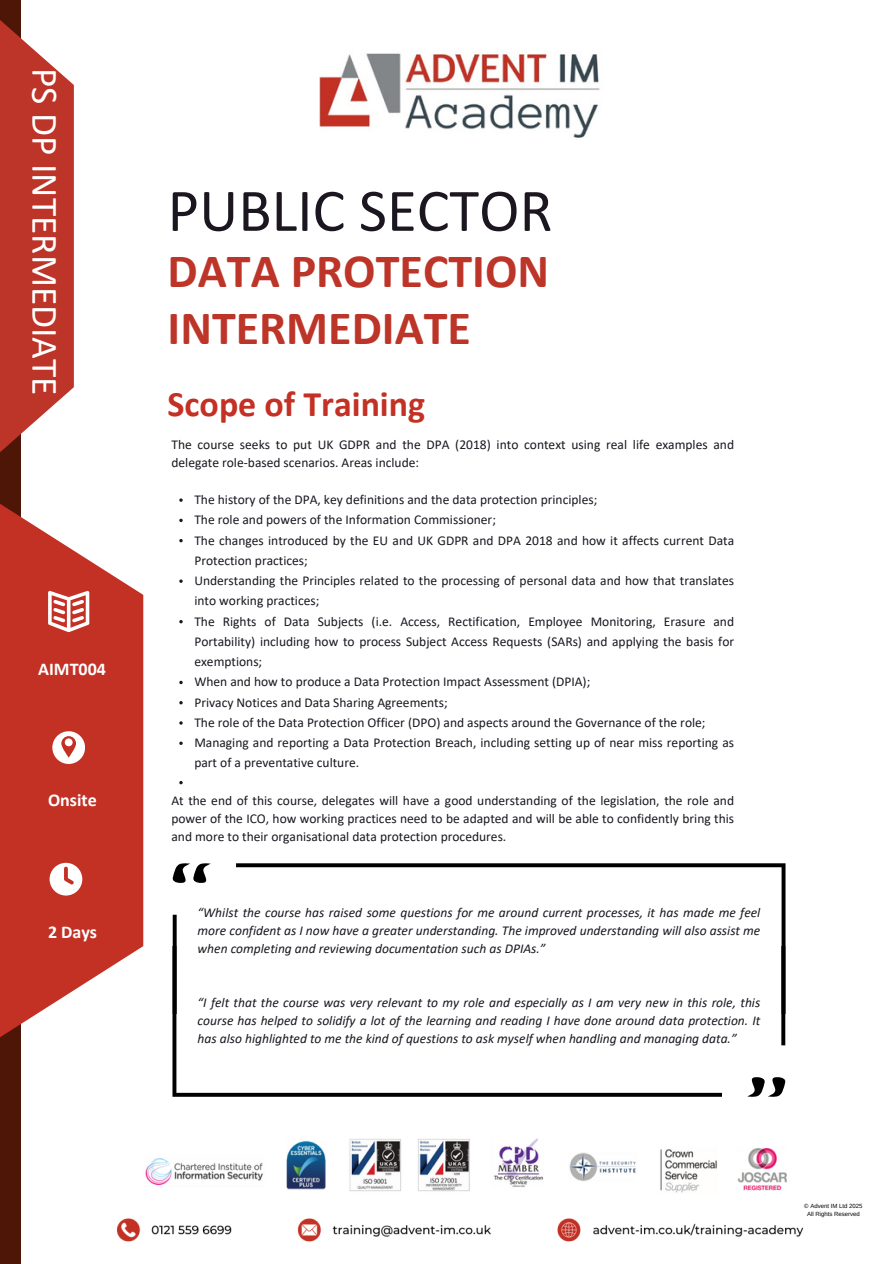
<style>
.page{position:relative;width:894px;height:1264px;background:#fff}
.page>*{position:absolute;margin:0;border:0;box-sizing:border-box;transform-origin:0 0}
.t1{font:61.05px "Calibri";color:#1b161f}
.t2{font:700 48px/57.3px "Calibri";color:#bd3428}
.t3{font:37.5px "Calibri";color:#fff}
.t4{font:700 36px "Calibri";color:#c33024}
.t5{font:700 18px "Calibri";color:#fff}
.t6{font:13.5px/20.2px "Calibri";color:#1b161f}
.t7{font:italic 13.5px/18px "Calibri";color:#1b161f;text-align:justify}
.t8{font:6px "Arimo";color:#000}
</style>
<div class="page">
<div style="left:0;top:0;width:21px;height:1263px;background:#4d1607"></div>
<svg style="left:0;top:20px;width:74px;height:309px;fill:#bd3428"></svg>
<svg style="left:0;top:329px;width:143px;height:708px;fill:#c33024"></svg>
<svg style="left:48px;top:591px;width:41px;height:41px"></svg>
<svg style="left:52px;top:731px;width:33px;height:32px"></svg>
<svg style="left:50px;top:862px;width:32px;height:33px"></svg>
<svg style="left:179px;top:498px;width:4px;height:4px"></svg>
<svg style="left:179px;top:518px;width:4px;height:4px"></svg>
<svg style="left:179px;top:539px;width:4px;height:3px"></svg>
<svg style="left:179px;top:579px;width:4px;height:4px"></svg>
<svg style="left:179px;top:620px;width:4px;height:3px"></svg>
<svg style="left:179px;top:680px;width:4px;height:4px"></svg>
<svg style="left:179px;top:701px;width:4px;height:3px"></svg>
<svg style="left:179px;top:721px;width:4px;height:3px"></svg>
<svg style="left:179px;top:741px;width:4px;height:4px"></svg>
<svg style="left:179px;top:781px;width:4px;height:3px"></svg>
<img style="left:151px;top:1138px;width:626px;height:25px">
<img style="left:118px;top:1163px;width:686px;height:79px">
<svg style="left:172px;top:1013px;width:614px;height:83px"></svg>
<svg style="left:172px;top:863px;width:614px;height:150px"></svg>
<img style="left:319px;top:53px;width:281px;height:85px">
<p class="t3" style="left:61px;top:68px;width:329px;rotate:90deg">PS DP INTERMEDIATE</p>
<h1 class="t5" style="left:38px;top:661px;width:69px">AIMT004</h1>
<h2 class="t5" style="left:48px;top:792px;width:50px">Onsite</h2>
<p class="t5" style="left:48px;top:924px;width:51px">2 Days</p>
<h3 class="t1" style="left:167px;top:185px;width:386px">PUBLIC SECTOR</h3>
<p class="t2" style="left:167px;top:246px;width:383px">DATA PROTECTION<br>INTERMEDIATE</p>
<p class="t4" style="left:167px;top:389px;width:259px">Scope of Training</p>
<h5 class="t6" style="left:171px;top:436px;width:564px;line-height:18px">The course seeks to put UK GDPR and the DPA (2018) into context using real life examples and delegate role-based scenarios. Areas include:</h5>
<p class="t6" style="left:194px;top:490px;width:404px">The history of the DPA, key definitions and the data protection principles;</p>
<h6 class="t6" style="left:194px;top:511px;width:303px">The role and powers of the Information Commissioner;</h6>
<p class="t6" style="left:194px;top:531px;width:541px">The changes introduced by the EU and UK GDPR and DPA 2018 and how it affects current Data<br>Protection practices;</p>
<h6 class="t6" style="left:194px;top:571px;width:541px">Understanding the Principles related to the processing of personal data and how that translates into working practices;</h6>
<h4 class="t6" style="left:194px;top:612px;width:541px;text-align:justify">The Rights of Data Subjects (i.e. Access, Rectification, Employee Monitoring, Erasure and Portability) including how to process Subject Access Requests (SARs) and applying the basis for exemptions;</h4>
<p class="t6" style="left:194px;top:673px;width:397px">When and how to produce a Data Protection Impact Assessment (DPIA);</p>
<p class="t6" style="left:194px;top:693px;width:255px">Privacy Notices and Data Sharing Agreements;</p>
<p class="t6" style="left:194px;top:713px;width:512px">The role of the Data Protection Officer (DPO) and aspects around the Governance of the role;</p>
<p class="t6" style="left:194px;top:733px;width:541px">Managing and reporting a Data Protection Breach, including setting up of near miss reporting as part of a preventative culture.</p>
<p class="t6" style="left:171px;top:792px;width:564px;line-height:18px;text-align:justify">At the end of this course, delegates will have a good understanding of the legislation, the role and power of the ICO, how working practices need to be adapted and will be able to confidently bring this and more to their organisational data protection procedures.</p>
<p class="t7" style="left:197px;top:904px;width:564px">“Whilst the course has raised some questions for me around current processes, it has made me feel more confident as I now have a greater understanding. The improved understanding will also assist me when completing and reviewing documentation such as DPIAs.”</p>
<p class="t7" style="left:197px;top:994px;width:564px">“I felt that the course was very relevant to my role and especially as I am very new in this role, this course has helped to solidify a lot of the learning and reading I have done around data protection. It has also highlighted to me the kind of questions to ask myself when handling and managing data.”</p>
<p class="t8" style="left:804px;top:1202px;width:60px">© Advent IM Ltd 2025</p>
<p class="t8" style="left:806px;top:1210px;width:54px">All Rights Reserved</p>
</div>
